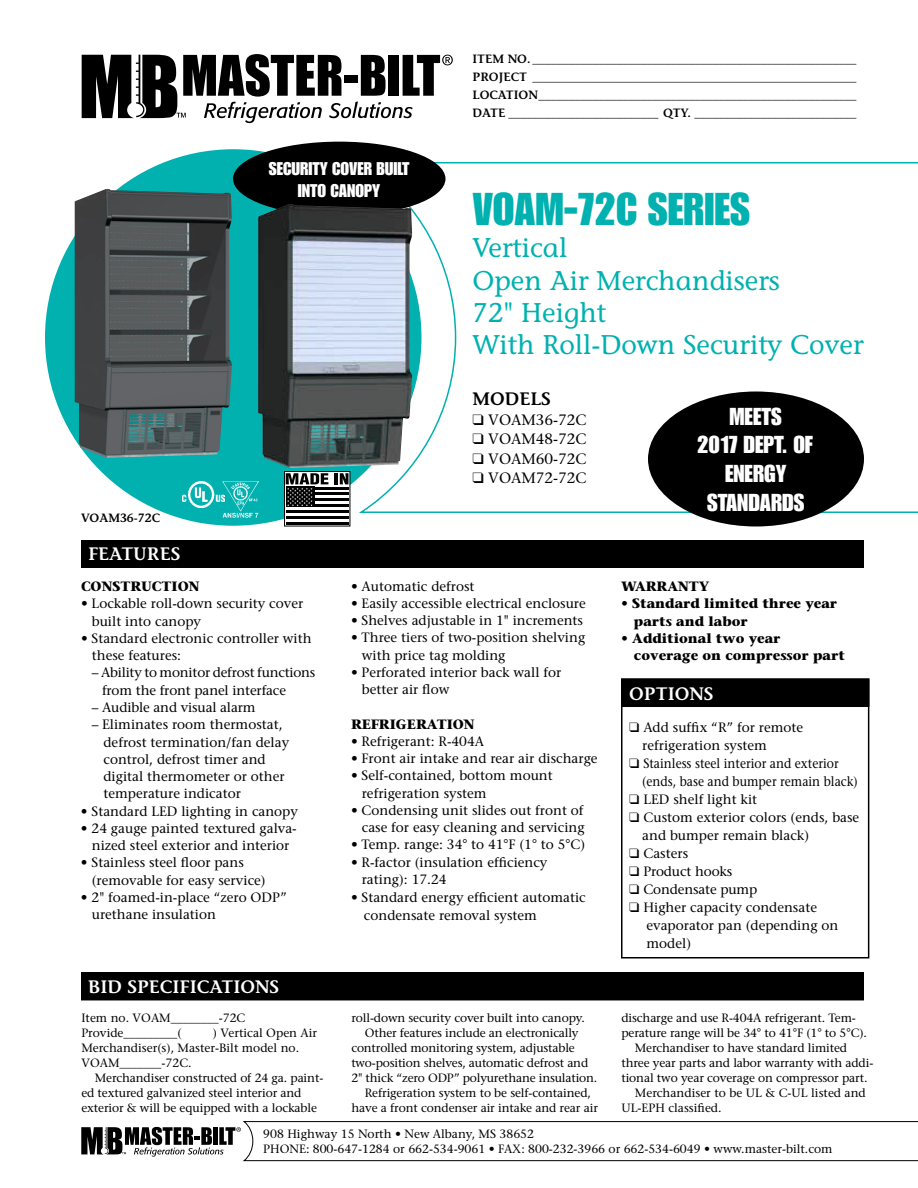
<style>
.page{position:relative;width:918px;height:1188px;background:#fff}
.page>*{position:absolute;margin:0;border:0;box-sizing:border-box;transform-origin:0 0}
.t1{font:45px "Impact";color:#00b1b0}
.t2{font:27px/32.4px "Stone Informal";color:#00b1b0}
.t3{font:24px/28.8px "Impact";color:#fff;text-align:center}
.t4{font:600 18px "Stone Informal";color:#fff}
.t5{font:18px/21.6px "Impact";color:#fff;text-align:center}
.t6{font:600 18px "Stone Informal";color:#000}
.t7{font:15px "Stone Serif";color:#000}
.t8{font:13.5px/17.2px "Stone Serif";color:#000}
.t9{font:700 13.5px/17.2px "Stone Serif";color:#000}
.t10{font:13.5px/18px "Stone Serif";color:#000;scale:.9 1}
.t11{font:12px/15px "Stone Serif";letter-spacing:-.01em;color:#000}
.t12{font:600 12px/18px "Stone Informal";color:#000;text-align:justify}
</style>
<div class="page">
<div style="left:45px;top:149px;width:376px;height:377px;background:#00b1b0;border-radius:50%"></div>
<svg style="left:82px;top:54px;width:371px;height:69px"></svg>
<svg style="left:356px;top:161px;width:562px;height:353px"></svg>
<svg style="left:81px;top:1121px;width:837px;height:40px"></svg>
<div style="left:81px;top:540px;width:783px;height:27px;background:#000"></div>
<div style="left:84px;top:975px;width:777px;height:22px;background:#000"></div>
<div style="left:81px;top:972px;width:783px;height:28px;border:2px solid #000"></div>
<div style="left:622px;top:679px;width:247px;height:27px;background:#000"></div>
<div style="left:621px;top:679px;width:248px;height:28px;border:2px solid #000"></div>
<div style="left:621px;top:679px;width:248px;height:279px;border:2px solid #000"></div>
<div style="left:648px;top:392px;width:216px;height:134px;background:#000;border-radius:50%"></div>
<img style="left:183px;top:482px;width:39px;height:25px">
<img style="left:222px;top:482px;width:36px;height:36px">
<div style="left:285px;top:471px;width:65px;height:55px;background:#fff"></div>
<div style="left:284px;top:471px;width:66px;height:55px;border:1px solid #000"></div>
<hr style="left:314px;top:487px;width:35px;height:3px;background:#000">
<hr style="left:314px;top:493px;width:35px;height:2px;background:#000">
<hr style="left:314px;top:498px;width:35px;height:3px;background:#000">
<hr style="left:314px;top:504px;width:35px;height:3px;background:#000">
<hr style="left:286px;top:510px;width:63px;height:3px;background:#000">
<hr style="left:286px;top:516px;width:63px;height:3px;background:#000">
<hr style="left:286px;top:522px;width:63px;height:2px;background:#000">
<div style="left:286px;top:487px;width:28px;height:20px;background:#000"></div>
<svg style="left:335px;top:473px;width:14px;height:11px"></svg>
<svg style="left:286px;top:473px;width:42px;height:33px"></svg>
<div style="left:233px;top:142px;width:213px;height:74px;background:#000;border-radius:50%"></div>
<img style="left:258px;top:204px;width:154px;height:264px">
<img style="left:75px;top:189px;width:157px;height:269px">
<p class="t12" style="left:81px;top:509px;width:81px">VOAM36-72C</p>
<h3 class="t4" style="left:88px;top:543px;width:94px">FEATURES</h3>
<h3 class="t5" style="left:269px;top:158px;width:142px">SECURITY COVER BUILT<br>INTO CANOPY</h3>
<p class="t12" style="left:472px;top:50px;width:385px">ITEM NO. ______________________________________________________ PROJECT ______________________________________________________ LOCATION_____________________________________________________ DATE _________________________ QTY. ___________________________</p>
<h1 class="t1" style="left:472px;top:183px;width:279px">VOAM-72C SERIES</h1>
<h2 class="t2" style="left:472px;top:232px;width:393px">Vertical<br>Open Air Merchandisers<br>72" Height<br>With Roll-Down Security Cover</h2>
<h3 class="t6" style="left:472px;top:388px;width:80px">MODELS</h3>
<p class="t7" style="left:472px;top:410px;width:115px">❑ VOAM36-72C</p>
<p class="t7" style="left:472px;top:430px;width:115px">❑ VOAM48-72C</p>
<p class="t7" style="left:472px;top:449px;width:115px">❑ VOAM60-72C</p>
<p class="t7" style="left:472px;top:469px;width:115px">❑ VOAM72-72C</p>
<h3 class="t3" style="left:697px;top:401px;width:117px">MEETS<br>2017 DEPT. OF<br>ENERGY<br>STANDARDS</h3>
<p class="t9" style="left:81px;top:578px;width:120px">CONSTRUCTION</p>
<p class="t8" style="left:92px;top:595px;width:213px;text-indent:-11px">• Lockable roll-down security cover built into canopy</p>
<p class="t8" style="left:92px;top:630px;width:221px;text-indent:-11px">• Standard electronic controller with these features:</p>
<p class="t8" style="left:102px;top:664px;width:215px;text-indent:-10px">– Ability to monitor defrost functions from the front panel interface</p>
<p class="t8" style="left:92px;top:699px;width:165px">– Audible and visual alarm</p>
<p class="t8" style="left:104px;top:716px;width:187px;text-indent:-12px">– Eliminates room thermostat, defrost termination/fan delay control, defrost timer and digital thermometer or other temperature indicator</p>
<p class="t8" style="left:81px;top:802px;width:218px">• Standard LED lighting in canopy</p>
<p class="t8" style="left:81px;top:819px;width:217px;text-align:center">• 24 gauge painted textured galva&shy;nized steel exterior and interior</p>
<p class="t8" style="left:92px;top:854px;width:175px;text-indent:-11px">• Stainless steel floor pans (removable for easy service)</p>
<p class="t8" style="left:92px;top:888px;width:196px;text-indent:-11px">• 2" foamed-in-place “zero ODP” urethane insulation</p>
<h3 class="t4" style="left:88px;top:976px;width:193px">BID SPECIFICATIONS</h3>
<p class="t11" style="left:81px;top:1010px;width:166px">Item no. VOAM________-72C<br>Provide_________(</p>
<p class="t11" style="left:81px;top:1025px;width:237px;text-indent:131px">) Vertical Open Air<br>Merchandiser(s), Master-Bilt model no.<br>VOAM_______-72C.</p>
<p class="t11" style="left:81px;top:1070px;width:243px;text-indent:14px">Merchandiser constructed of 24 ga. paint&shy;ed textured galvanized steel interior and exterior &amp; will be equipped with a lockable</p>
<p class="t8" style="left:351px;top:577px;width:125px">• Automatic defrost</p>
<p class="t8" style="left:351px;top:595px;width:236px">• Easily accessible electrical enclosure</p>
<p class="t8" style="left:351px;top:612px;width:234px">• Shelves adjustable in 1" increments</p>
<p class="t8" style="left:362px;top:629px;width:225px;text-indent:-11px">• Three tiers of two-position shelving with price tag molding</p>
<p class="t8" style="left:362px;top:664px;width:201px;text-indent:-11px">• Perforated interior back wall for better air flow</p>
<p class="t9" style="left:351px;top:715px;width:125px">REFRIGERATION</p>
<p class="t8" style="left:351px;top:733px;width:135px">• Refrigerant: R-404A</p>
<p class="t8" style="left:351px;top:750px;width:248px">• Front air intake and rear air discharge</p>
<p class="t8" style="left:362px;top:767px;width:192px;text-indent:-11px">• Self-contained, bottom mount refrigeration system</p>
<p class="t8" style="left:351px;top:802px;width:235px;text-align:right">• Condensing unit slides out front of case for easy cleaning and servicing</p>
<p class="t8" style="left:351px;top:836px;width:236px">• Temp. range: 34° to 41°F (1° to 5°C)</p>
<p class="t8" style="left:362px;top:853px;width:187px;text-indent:-11px">• R-factor (insulation efficiency rating): 17.24</p>
<p class="t8" style="left:364px;top:888px;width:223px;line-height:18px;text-indent:-13px">• Standard energy efficient automatic condensate removal system</p>
<p class="t9" style="left:621px;top:578px;width:90px">WARRANTY</p>
<p class="t9" style="left:634px;top:595px;width:205px;text-indent:-13px">• Standard limited three year parts and labor</p>
<p class="t9" style="left:634px;top:629px;width:212px;text-indent:-13px">• Additional two year coverage on compressor part</p>
<h3 class="t4" style="left:629px;top:683px;width:86px">OPTIONS</h3>
<p class="t8" style="left:642px;top:718px;width:162px;line-height:18px;text-indent:-13px">❑ Add suffix “R” for remote refrigeration system</p>
<p class="t10" style="left:642px;top:754px;width:241px;text-indent:-13px">❑ Stainless steel interior and exterior (ends, base and bumper remain black)</p>
<p class="t8" style="left:629px;top:791px;width:129px">❑ LED shelf light kit</p>
<p class="t8" style="left:642px;top:808px;width:219px;line-height:18px;text-indent:-13px">❑ Custom exterior colors (ends, base and bumper remain black)</p>
<p class="t8" style="left:629px;top:845px;width:60px">❑ Casters</p>
<p class="t8" style="left:629px;top:863px;width:105px">❑ Product hooks</p>
<p class="t8" style="left:629px;top:881px;width:130px">❑ Condensate pump</p>
<p class="t8" style="left:647px;top:898px;width:193px;line-height:18px;text-indent:-17px">❑ Higher capacity condensate evaporator pan (depending on model)</p>
<p class="t11" style="left:351px;top:1010px;width:235px">roll-down security cover built into canopy.</p>
<p class="t11" style="left:365px;top:1025px;width:215px">Other features include an electronically</p>
<p class="t11" style="left:351px;top:1040px;width:225px">controlled monitoring system, adjustable</p>
<p class="t11" style="left:351px;top:1055px;width:238px">two-position shelves, automatic defrost and</p>
<p class="t11" style="left:351px;top:1070px;width:247px">2" thick “zero ODP” polyurethane insulation.</p>
<p class="t11" style="left:365px;top:1085px;width:228px">Refrigeration system to be self-contained,</p>
<p class="t11" style="left:351px;top:1100px;width:248px">have a front condenser air intake and rear air</p>
<p class="t11" style="left:621px;top:1010px;width:236px">discharge and use R-404A refrigerant. Tem-</p>
<p class="t11" style="left:621px;top:1025px;width:247px">perature range will be 34° to 41°F (1° to 5°C).</p>
<p class="t11" style="left:635px;top:1040px;width:214px">Merchandiser to have standard limited</p>
<p class="t11" style="left:621px;top:1055px;width:253px">three year parts and labor warranty with addi-</p>
<p class="t11" style="left:621px;top:1070px;width:248px">tional two year coverage on compressor part.</p>
<p class="t11" style="left:635px;top:1085px;width:233px">Merchandiser to be UL &amp; C-UL listed and</p>
<p class="t11" style="left:621px;top:1100px;width:102px">UL-EPH classified.</p>
<p class="t11" style="left:263px;top:1127px;width:571px;line-height:14.4px">908 Highway 15 North • New Albany, MS 38652<br>PHONE: 800-647-1284 or 662-534-9061 • FAX: 800-232-3966 or 662-534-6049 • www.master-bilt.com</p>
</div>
